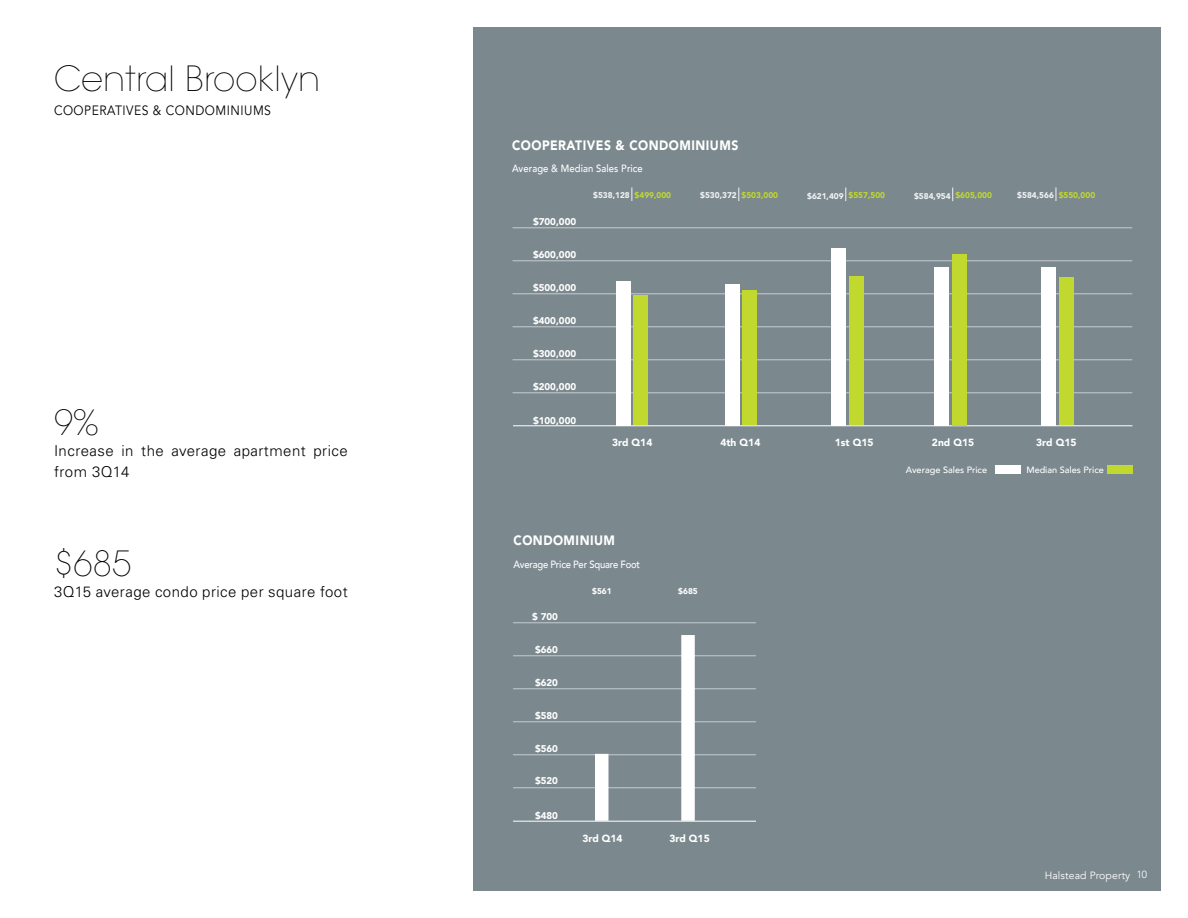
<style>
.page{position:relative;width:1188px;height:918px;background:#fff}
.page>*{position:absolute;margin:0;border:0;box-sizing:border-box;transform-origin:0 0}
.t1{font:200 34.5px "ITC Avant Garde Std";letter-spacing:.01em;color:#000}
.t2{font:300 15px/21px "Univers";letter-spacing:.03em;color:#000}
.t3{font:900 13.5px "Avenir";letter-spacing:.04em;color:#fff;scale:.9 1}
.t4{font:13.5px "Avenir";letter-spacing:.04em;color:#000;scale:.9 1}
.t5{font:500 10.5px "Avenir";letter-spacing:-.02em;color:#fff;scale:.9 1}
.t6{font:500 10.5px "Avenir";letter-spacing:.01em;color:#fff;scale:.9 1}
.t7{font:10.5px "Avenir";letter-spacing:.01em;color:#fff}
.t8{font:900 10.2px "Avenir";color:#fff}
.t9{font:900 9.75px "Avenir";color:#fff}
.t10{font:500 9.15px "Avenir";color:#fff}
.t11{font:900 8.25px "Avenir";color:#f1f4f5}
.t12{font:900 8.25px "Avenir";color:#fff}
.s1{color:#c1d82f}
</style>
<div class="page">
<div style="left:474px;top:27px;width:687px;height:864px;background:#7b888e"></div>
<div style="left:1107px;top:465px;width:25px;height:8px;background:#c1d82f"></div>
<div style="left:996px;top:465px;width:25px;height:8px;background:#fff"></div>
<hr style="left:513px;top:393px;width:619px;height:1px;background:#c5cdd2">
<hr style="left:513px;top:360px;width:619px;height:1px;background:#c5cdd2">
<hr style="left:513px;top:327px;width:619px;height:1px;background:#c5cdd2">
<hr style="left:513px;top:294px;width:619px;height:1px;background:#c5cdd2">
<hr style="left:513px;top:261px;width:619px;height:1px;background:#c5cdd2">
<hr style="left:513px;top:228px;width:619px;height:1px;background:#c5cdd2">
<hr style="left:513px;top:425px;width:619px;height:1px;background:#fff">
<hr style="left:513px;top:788px;width:243px;height:1px;background:#c5cdd2">
<hr style="left:513px;top:755px;width:243px;height:1px;background:#c5cdd2">
<hr style="left:513px;top:722px;width:243px;height:1px;background:#c5cdd2">
<hr style="left:513px;top:689px;width:243px;height:1px;background:#c5cdd2">
<hr style="left:513px;top:656px;width:243px;height:1px;background:#c5cdd2">
<hr style="left:513px;top:623px;width:243px;height:1px;background:#c5cdd2">
<div style="left:595px;top:754px;width:13px;height:67px;background:#fff"></div>
<div style="left:681px;top:635px;width:14px;height:186px;background:#fff"></div>
<hr style="left:513px;top:821px;width:243px;height:1px;background:#fff">
<svg style="left:739px;top:187px;width:1px;height:14px"></svg>
<div style="left:725px;top:284px;width:14px;height:141px;background:#fff"></div>
<div style="left:742px;top:291px;width:15px;height:134px;background:#c1d82f"></div>
<svg style="left:632px;top:187px;width:1px;height:14px"></svg>
<div style="left:616px;top:281px;width:15px;height:144px;background:#fff"></div>
<div style="left:633px;top:296px;width:15px;height:129px;background:#c1d82f"></div>
<svg style="left:1056px;top:187px;width:1px;height:14px"></svg>
<div style="left:1041px;top:267px;width:15px;height:158px;background:#fff"></div>
<div style="left:1059px;top:278px;width:14px;height:147px;background:#c1d82f"></div>
<div style="left:934px;top:267px;width:15px;height:158px;background:#fff"></div>
<div style="left:952px;top:254px;width:15px;height:171px;background:#c1d82f"></div>
<svg style="left:952px;top:188px;width:1px;height:13px"></svg>
<div style="left:831px;top:248px;width:15px;height:177px;background:#fff"></div>
<div style="left:849px;top:276px;width:15px;height:149px;background:#c1d82f"></div>
<svg style="left:845px;top:188px;width:1px;height:13px"></svg>
<h1 class="t1" style="left:54px;top:58px;width:268px">Central Brooklyn</h1>
<h3 class="t4" style="left:54px;top:102px;width:243px">COOPERATIVES &amp; CONDOMINIUMS</h3>
<h1 class="t1" style="left:54px;top:402px;width:46px">9%</h1>
<h2 class="t2" style="left:54px;top:440px;width:295px">Increase in the average apartment price from 3Q14</h2>
<h1 class="t1" style="left:54px;top:543px;width:79px">$685</h1>
<h2 class="t2" style="left:54px;top:581px;width:295px">3Q15 average condo price per square foot</h2>
<h3 class="t3" style="left:512px;top:137px;width:152px">COO PERATIVES &amp; CONDOMINIUM</h3>
<h3 class="t3" style="left:731px;top:137px;width:9px">S</h3>
<p class="t6" style="left:512px;top:159px;width:147px">Average &amp; Median Sales Price</p>
<p class="t9" style="left:533px;top:216px;width:45px">$700,000</p>
<p class="t9" style="left:533px;top:248px;width:45px">$600,000</p>
<p class="t9" style="left:533px;top:282px;width:45px">$500,000</p>
<p class="t9" style="left:533px;top:315px;width:45px">$400,000</p>
<p class="t9" style="left:533px;top:348px;width:45px">$300,000</p>
<p class="t9" style="left:533px;top:380px;width:45px">$200,000</p>
<p class="t9" style="left:533px;top:414px;width:45px">$100,000</p>
<p class="t11" style="left:593px;top:191px;width:79px">$538,128 <span class="s1">$499,000</span></p>
<p class="t8" style="left:612px;top:436px;width:42px">3RD Q14</p>
<p class="t11" style="left:700px;top:191px;width:79px">$530,372 <span class="s1">$503,000</span></p>
<p class="t8" style="left:720px;top:436px;width:41px">4TH Q14</p>
<h3 class="t3" style="left:514px;top:532px;width:114px">CONDOMINIUM</h3>
<p class="t5" style="left:514px;top:555px;width:142px">Average Price Per Square Foot</p>
<p class="t9" style="left:532px;top:611px;width:27px">$ 700</p>
<p class="t9" style="left:535px;top:643px;width:25px">$660</p>
<p class="t9" style="left:535px;top:677px;width:25px">$620</p>
<p class="t9" style="left:535px;top:710px;width:25px">$580</p>
<p class="t9" style="left:535px;top:743px;width:25px">$560</p>
<p class="t9" style="left:535px;top:775px;width:25px">$520</p>
<p class="t9" style="left:535px;top:809px;width:25px">$480</p>
<p class="t12" style="left:592px;top:586px;width:21px">$561</p>
<p class="t12" style="left:678px;top:586px;width:21px">$685</p>
<p class="t8" style="left:582px;top:832px;width:42px">3RD Q14</p>
<p class="t8" style="left:669px;top:832px;width:42px">3RD Q15</p>
<p class="t11" style="left:807px;top:191px;width:79px">$621,409 <span class="s1">$557,500</span></p>
<p class="t11" style="left:914px;top:191px;width:79px">$584,954 <span class="s1">$605,000</span></p>
<p class="t11" style="left:1017px;top:191px;width:79px">$584,566 <span class="s1">$550,000</span></p>
<p class="t8" style="left:835px;top:436px;width:40px">1ST Q15</p>
<p class="t8" style="left:932px;top:436px;width:44px">2ND Q15</p>
<p class="t8" style="left:1036px;top:437px;width:42px">3RD Q15</p>
<p class="t10" style="left:906px;top:462px;width:83px">Average Sales Price</p>
<p class="t10" style="left:1026px;top:462px;width:79px">Median Sales Price</p>
<p class="t7" style="left:1045px;top:869px;width:104px">Halstead Property <sup>10</sup></p>
</div>
